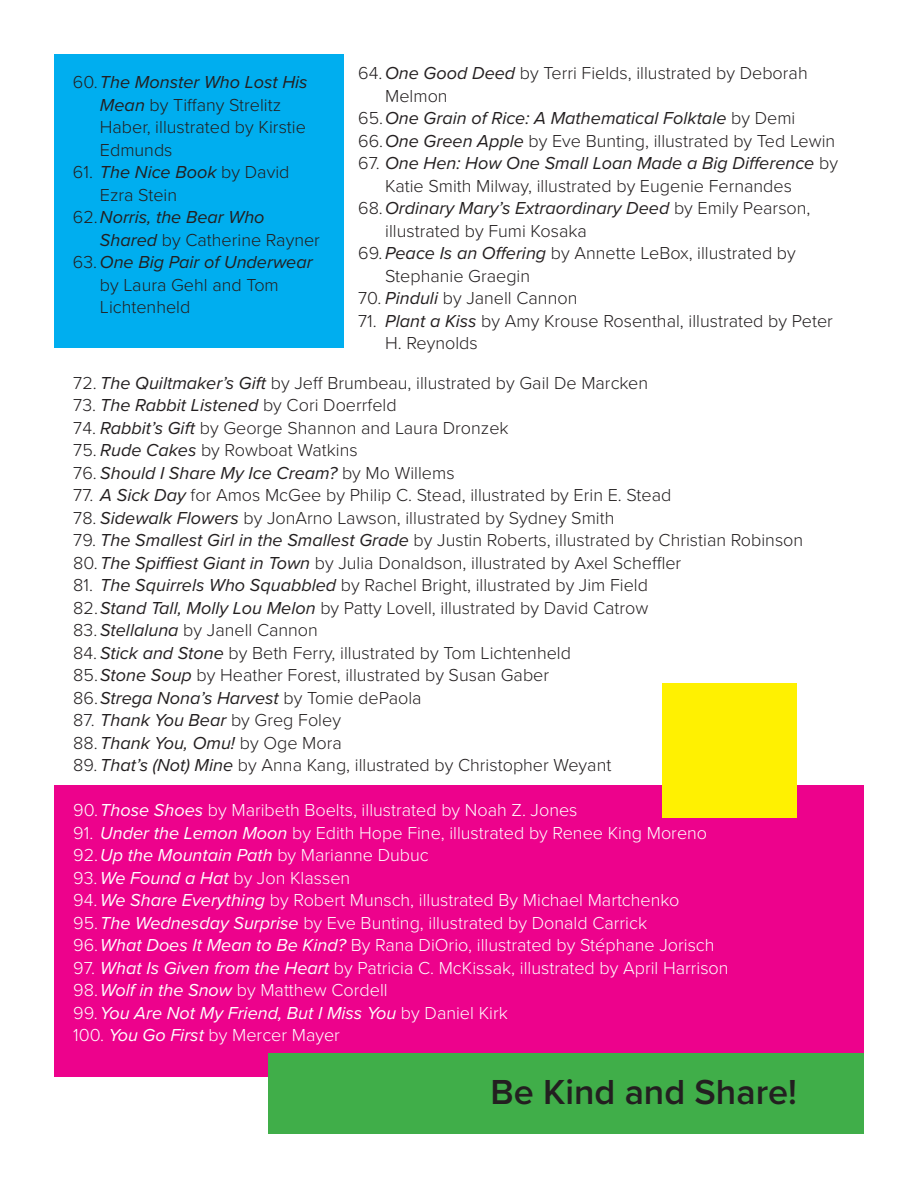
<style>
.page{position:relative;width:918px;height:1188px;background:#fff}
.page>*{position:absolute;margin:0;border:0;box-sizing:border-box;transform-origin:0 0}
.t1{font:600 36px "Proxima Nova";color:#231f20}
.t2{font:300 18px/22.5px "Proxima Nova";color:#231f20}
.t3{font:300 18px/22.5px "Proxima Nova";color:#fff}
.t4{font:italic 18px "Proxima Nova";color:#231f20}
.s1{font-weight:400;font-style:italic}
.s2{font-weight:300;font-style:normal}
</style>
<div class="page">
<div style="left:55px;top:785px;width:809px;height:291px;background:#ed028c"></div>
<div style="left:662px;top:683px;width:135px;height:135px;background:#fff101"></div>
<div style="left:54px;top:54px;width:289px;height:293px;background:#00aeef"></div>
<div style="left:268px;top:1053px;width:596px;height:81px;background:#40ae49"></div>
<p class="t2" style="left:358px;top:61px;width:451px">64. <span class="s1">One Good Deed</span> by Terri Fields, illustrated by Deborah</p>
<p class="t2" style="left:385px;top:83px;width:64px">Melmon</p>
<p class="t4" style="left:358px;top:105px;width:439px"><span class="s2">65.</span>One Grain of Rice: A Mathematical Folktale <span class="s2">by Demi</span></p>
<p class="t2" style="left:358px;top:128px;width:479px">66.<span class="s1">One Green Apple</span> by Eve Bunting, illustrated by Ted Lewin</p>
<p class="t4" style="left:358px;top:150px;width:481px"><span class="s2">67.</span> One Hen: How One Small Loan Made a Big Difference <span class="s2">by</span></p>
<p class="t2" style="left:385px;top:173px;width:408px">Katie Smith Milway, illustrated by Eugenie Fernandes</p>
<p class="t4" style="left:358px;top:195px;width:454px"><span class="s2">68.</span>Ordinary Mary’s Extraordinary Deed <span class="s2">by Emily Pearson,</span></p>
<p class="t2" style="left:385px;top:218px;width:203px">illustrated by Fumi Kosaka</p>
<p class="t2" style="left:385px;top:241px;width:412px;text-indent:-27px">69. <span class="s1">Peace Is an Offering</span> by Annette LeBox, illustrated by<br>Stephanie Graegin</p>
<p class="t2" style="left:358px;top:286px;width:221px">70. <span class="s1">Pinduli</span> by Janell Cannon</p>
<p class="t2" style="left:385px;top:308px;width:449px;text-indent:-27px">71. <span class="s1">Plant a Kiss</span> by Amy Krouse Rosenthal, illustrated by Peter<br>H. Reynolds</p>
<p class="t2" style="left:73px;top:370px;width:576px">72. <span class="s1">The Quiltmaker’s Gift</span> by Jeff Brumbeau, illustrated by Gail De Marcken</p>
<p class="t2" style="left:73px;top:393px;width:325px">73. <span class="s1">The Rabbit Listened</span> by Cori Doerrfeld</p>
<p class="t2" style="left:73px;top:415px;width:437px">74. <span class="s1">Rabbit’s Gift</span> by George Shannon and Laura Dronzek</p>
<p class="t2" style="left:73px;top:438px;width:286px">75. <span class="s1">Rude Cakes</span> by Rowboat Watkins</p>
<p class="t4" style="left:73px;top:459px;width:383px"><span class="s2">76.</span> Should I Share My Ice Cream? <span class="s2">by Mo Willems</span></p>
<p class="t2" style="left:73px;top:483px;width:600px">77. <span class="s1">A Sick Day</span> for Amos McGee by Philip C. Stead, illustrated by Erin E. Stead</p>
<p class="t2" style="left:73px;top:505px;width:543px">78. <span class="s1">Sidewalk Flowers</span> by JonArno Lawson, illustrated by Sydney Smith</p>
<p class="t2" style="left:73px;top:528px;width:732px">79. <span class="s1">The Smallest Girl in the Smallest Grade</span> by Justin Roberts, illustrated by Christian Robinson<br>80.<span class="s1">The Spiffiest Giant in Town</span> by Julia Donaldson, illustrated by Axel Scheffler</p>
<p class="t2" style="left:73px;top:573px;width:577px">81. <span class="s1">The Squirrels Who Squabbled</span> by Rachel Bright, illustrated by Jim Field<br>82.<span class="s1">Stand Tall, Molly Lou Melon</span> by Patty Lovell, illustrated by David Catrow</p>
<p class="t2" style="left:73px;top:618px;width:246px">83. <span class="s1">Stellaluna</span> by Janell Cannon</p>
<p class="t2" style="left:73px;top:640px;width:499px">84. <span class="s1">Stick and Stone</span> by Beth Ferry, illustrated by Tom Lichtenheld<br>85.<span class="s1">Stone Soup</span> by Heather Forest, illustrated by Susan Gaber<br>86.<span class="s1">Strega Nona’s Harvest</span> by Tomie dePaola</p>
<p class="t2" style="left:73px;top:708px;width:270px">87. <span class="s1">Thank You Bear</span> by Greg Foley<br>88.<span class="s1">Thank You, Omu!</span> by Oge Mora</p>
<p class="t2" style="left:73px;top:753px;width:540px">89. <span class="s1">That’s (Not) Mine</span> by Anna Kang, illustrated by Christopher Weyant</p>
<p class="t2" style="left:100px;top:70px;width:209px;text-indent:-27px">60.<span class="s1">The Monster Who Lost His<br>Mean</span> by Tiffany Strelitz<br>Haber, illustrated by Kirstie<br>Edmunds</p>
<p class="t4" style="left:73px;top:159px;width:218px"><span class="s2">61.</span> The Nice Book <span class="s2">by David</span></p>
<p class="t2" style="left:100px;top:182px;width:79px">Ezra Stein</p>
<p class="t4" style="left:73px;top:204px;width:193px"><span class="s2">62.</span>Norris, the Bear Who</p>
<p class="t2" style="left:100px;top:227px;width:222px"><span class="s1">Shared</span> by Catherine Rayner</p>
<p class="t2" style="left:100px;top:250px;width:214px;text-indent:-27px">63. <span class="s1">One Big Pair of Underwear </span>by Laura Gehl and Tom<br>Lichtenheld</p>
<p class="t3" style="left:73px;top:798px;width:506px">90.<span class="s1">Those Shoes</span> by Maribeth Boelts, illustrated by Noah Z. Jones</p>
<p class="t3" style="left:73px;top:820px;width:635px">91. <span class="s1">Under the Lemon Moon</span> by Edith Hope Fine, illustrated by Renee King Moreno<br>92.<span class="s1">Up the Mountain Path</span> by Marianne Dubuc</p>
<p class="t3" style="left:73px;top:865px;width:279px">93. <span class="s1">We Found a Hat</span> by Jon Klassen</p>
<p class="t3" style="left:73px;top:888px;width:643px">94. <span class="s1">We Share Everything</span> by Robert Munsch, illustrated By Michael Martchenko<br>95.<span class="s1">The Wednesday Surprise</span> by Eve Bunting, illustrated by Donald Carrick<br>96.<span class="s1">What Does It Mean to Be Kind?</span> By Rana DiOrio, illustrated by Stéphane Jorisch</p>
<p class="t3" style="left:73px;top:955px;width:657px">97. <span class="s1">What Is Given from the Heart</span> by Patricia C. McKissak, illustrated by April Harrison 98.<span class="s1">Wolf in the Snow</span> by Matthew Cordell<br>99.<span class="s1">You Are Not My Friend, But I Miss You</span> by Daniel Kirk<br>100. <span class="s1">You Go First</span> by Mercer Mayer</p>
<h1 class="t1" style="left:490px;top:1065px;width:308px">Be Kind and Share!</h1>
</div>
